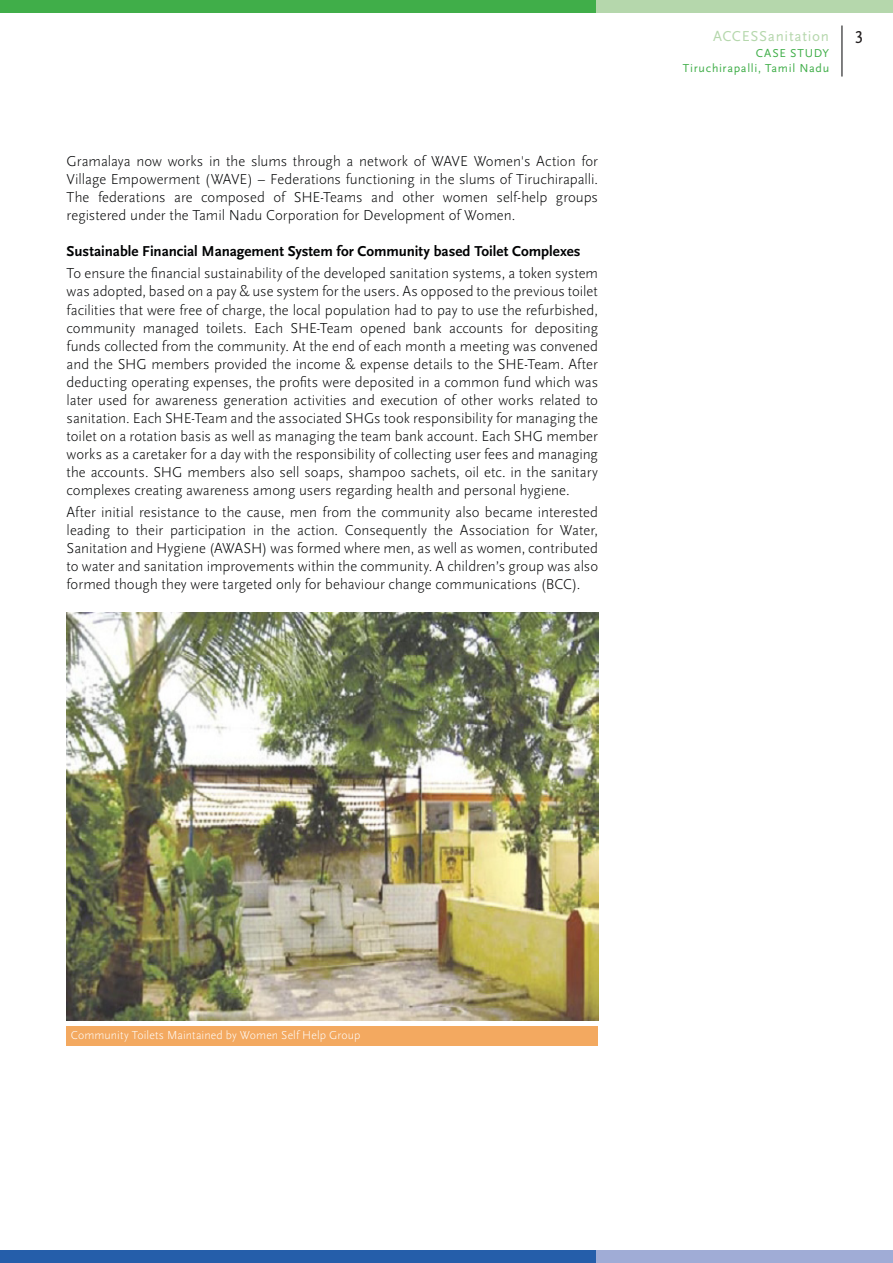
<style>
.page{position:relative;width:893px;height:1263px;background:#fff}
.page>*{position:absolute;margin:0;border:0;box-sizing:border-box;transform-origin:0 0}
.t1{font:18px "Scala Sans OT";color:#231f20}
.t2{font:300 15px/18px "Scala Sans OT";color:#010203;text-align:justify}
.t3{font:700 15px "Scala Sans OT";letter-spacing:-.005em;color:#010203}
.t4{font:15px "Scala Sans OT";letter-spacing:.045em;color:#b5d7ac}
.t5{font:300 12px "Scala Sans OT";letter-spacing:.005em;color:#fff}
.t6{font:12px "Scala Sans OT";letter-spacing:.055em;color:#40ae49}
</style>
<div class="page">
<div style="left:595px;top:1250px;width:298px;height:13px;background:#a0acd6"></div>
<div style="left:0;top:1250px;width:595px;height:13px;background:#255eaa"></div>
<div style="left:595px;top:0;width:298px;height:13px;background:#b5d7ac"></div>
<div style="left:0;top:0;width:595px;height:13px;background:#40ae49"></div>
<hr style="left:842px;top:26px;width:1px;height:51px;background:#010203">
<div style="left:67px;top:1026px;width:531px;height:20px;background:#f3a960"></div>
<img style="left:67px;top:612px;width:531px;height:408px">
<p class="t2" style="left:67px;top:152px;width:533px">Gramalaya now works in the slums through a network of WAVE Women's Action for Village Empowerment (WAVE) – Federations functioning in the slums of Tiruchirapalli.<br>The federations are composed of SHE-Teams and other women self-help groups registered under the Tamil Nadu Corporation for Development of Women.</p>
<p class="t3" style="left:67px;top:242px;width:515px">Sustainable Financial Management System for Community based Toilet Complexes</p>
<p class="t2" style="left:67px;top:265px;width:533px">To ensure the financial sustainability of the developed sanitation systems, a token system was adopted, based on a pay &amp; use system for the users. As opposed to the previous toilet facilities that were free of charge, the local population had to pay to use the refurbished, community managed toilets. Each SHE-Team opened bank accounts for depositing funds collected from the community. At the end of each month a meeting was convened and the SHG members provided the income &amp; expense details to the SHE-Team. After deducting operating expenses, the profits were deposited in a common fund which was later used for awareness generation activities and execution of other works related to sanitation. Each SHE-Team and the associated SHGs took responsibility for managing the toilet on a rotation basis as well as managing the team bank account. Each SHG member works as a caretaker for a day with the responsibility of collecting user fees and managing the accounts. SHG members also sell soaps, shampoo sachets, oil etc. in the sanitary complexes creating awareness among users regarding health and personal hygiene.</p>
<p class="t2" style="left:67px;top:503px;width:533px">After initial resistance to the cause, men from the community also became interested leading to their participation in the action. Consequently the Association for Water, Sanitation and Hygiene (AWASH) was formed where men, as well as women, contributed to water and sanitation improvements within the community. A children’s group was also formed though they were targeted only for behaviour change communications (BCC).</p>
<p class="t4" style="left:713px;top:27px;width:118px">ACCESSanitation</p>
<p class="t1" style="left:855px;top:26px;width:10px">3</p>
<p class="t6" style="left:756px;top:46px;width:75px">CASE STUDY</p>
<p class="t6" style="left:683px;top:61px;width:148px">Tiruchirapalli, Tamil Nadu</p>
<p class="t5" style="left:71px;top:1028px;width:291px">Community Toilets Maintained by Women Self Help Group</p>
</div>
